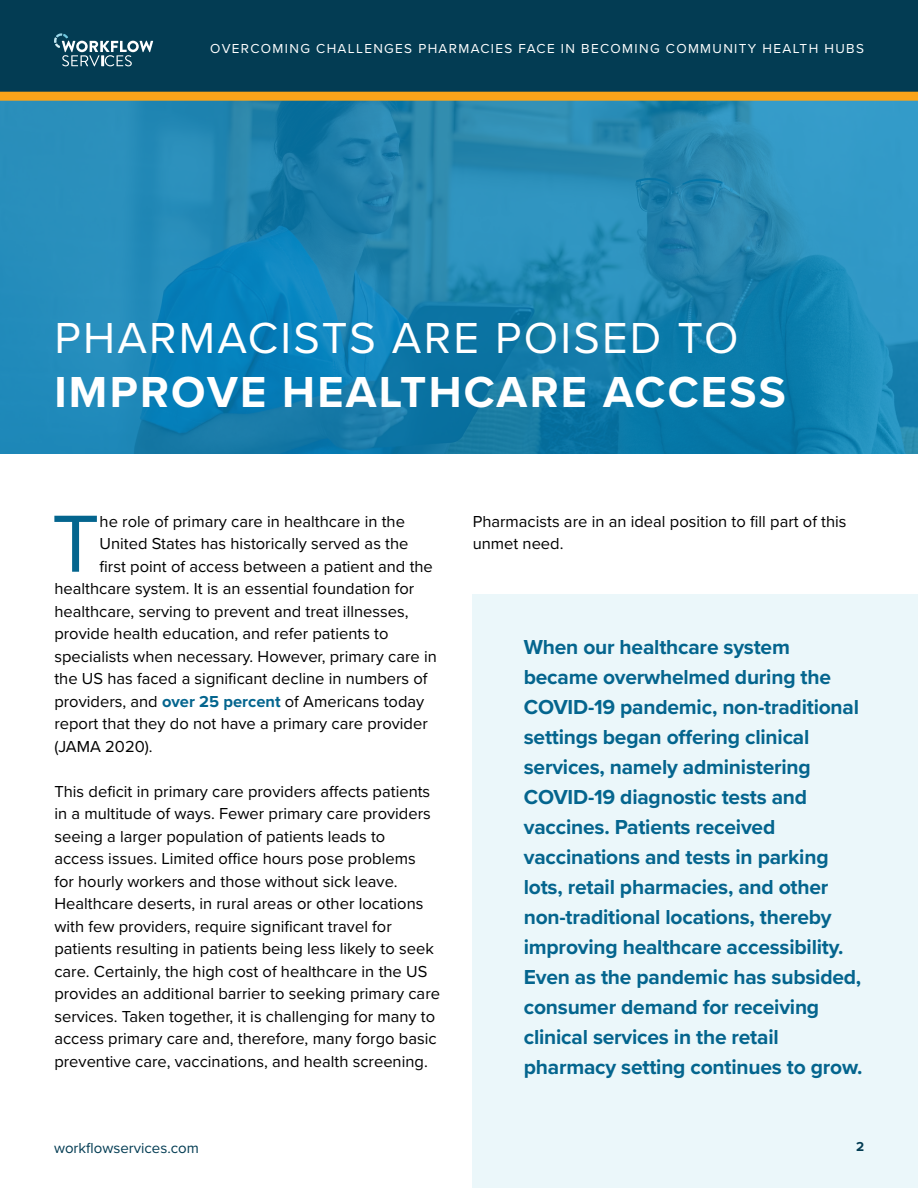
<style>
.page{position:relative;width:918px;height:1188px;background:#fff}
.page>*{position:absolute;margin:0;border:0;box-sizing:border-box;transform-origin:0 0}
.Body{font:84px "Proxima Nova";color:#04658e}
.t1{font:700 45px/54px "Proxima Nova";letter-spacing:.05em;color:#fff}
.Body-2{font:700 21px/30px "Proxima Nova";letter-spacing:-.01em;color:#04658e}
.Body-3{font:16.5px/22.5px "Proxima Nova";color:#000}
.t2{font:15px "Proxima Nova";color:#033c53}
.t3{font:13.5px "Proxima Nova";letter-spacing:.1em;color:#fff}
.t4{font:700 13.5px "Proxima Nova";color:#033c53}
.s1{font-weight:400}
.s2{font-weight:700;color:#04658e}
</style>
<div class="page">
<img style="left:0;top:101px;width:918px;height:352px">
<div style="left:472px;top:594px;width:446px;height:594px;background:#ebf7fa"></div>
<div style="left:0;top:0;width:918px;height:96px;background:#033c53"></div>
<svg style="left:54px;top:33px;width:99px;height:33px"></svg>
<div style="left:0;top:92px;width:918px;height:9px;background:#faa41a"></div>
<p class="t3" style="left:210px;top:39px;width:655px">OVERCOMING CHALLENGES PHARMACIES FACE IN BECOMING COMMUNITY HEALTH HUBS</p>
<p class="t1" style="left:54px;top:310px;width:733px"><span class="s1">PHARMACISTS ARE POISED TO<br></span>IMPROVE HEALTHCARE ACCESS</p>
<p class="Body" style="left:52px;top:481px;width:49px">T</p>
<p class="Body-3" style="left:100px;top:509px;width:307px">he role of primary care in healthcare in the</p>
<p class="Body-3" style="left:100px;top:532px;width:310px">United States has historically served as the</p>
<p class="Body-3" style="left:100px;top:554px;width:335px">first point of access between a patient and the</p>
<p class="Body-3" style="left:54px;top:577px;width:361px">healthcare system. It is an essential foundation for</p>
<p class="Body-3" style="left:54px;top:599px;width:356px">healthcare, serving to prevent and treat illnesses,</p>
<p class="Body-3" style="left:54px;top:622px;width:336px">provide health education, and refer patients to</p>
<p class="Body-3" style="left:54px;top:644px;width:384px">specialists when necessary. However, primary care in</p>
<p class="Body-3" style="left:54px;top:667px;width:375px">the US has faced a significant decline in numbers of</p>
<p class="Body-3" style="left:54px;top:689px;width:371px">providers, and <span class="s2">over 25 percent</span> of Americans today</p>
<p class="Body-3" style="left:54px;top:712px;width:375px">report that they do not have a primary care provider</p>
<p class="Body-3" style="left:54px;top:734px;width:100px">(JAMA 2020).</p>
<p class="Body-3" style="left:54px;top:779px;width:387px">This deficit in primary care providers affects patients in a multitude of ways. Fewer primary care providers seeing a larger population of patients leads to<br>access issues. Limited office hours pose problems<br>for hourly workers and those without sick leave.<br>Healthcare deserts, in rural areas or other locations with few providers, require significant travel for patients resulting in patients being less likely to seek care. Certainly, the high cost of healthcare in the US provides an additional barrier to seeking primary care services. Taken together, it is challenging for many to access primary care and, therefore, many forgo basic preventive care, vaccinations, and health screening.</p>
<p class="t2" style="left:54px;top:1136px;width:146px">workflowservices.com</p>
<p class="Body-3" style="left:473px;top:509px;width:375px">Pharmacists are in an ideal position to fill part of this unmet need.</p>
<p class="Body-2" style="left:524px;top:631px;width:340px">When our healthcare system became overwhelmed during the COVID-19 pandemic, non-traditional settings began offering clinical services, namely administering COVID-19 diagnostic tests and vaccines. Patients received vaccinations and tests in parking lots, retail pharmacies, and other non-traditional locations, thereby improving healthcare accessibility.<br>Even as the pandemic has subsided, consumer demand for receiving clinical services in the retail pharmacy setting continues to grow.</p>
<p class="t4" style="left:856px;top:1137px;width:10px">2</p>
</div>
